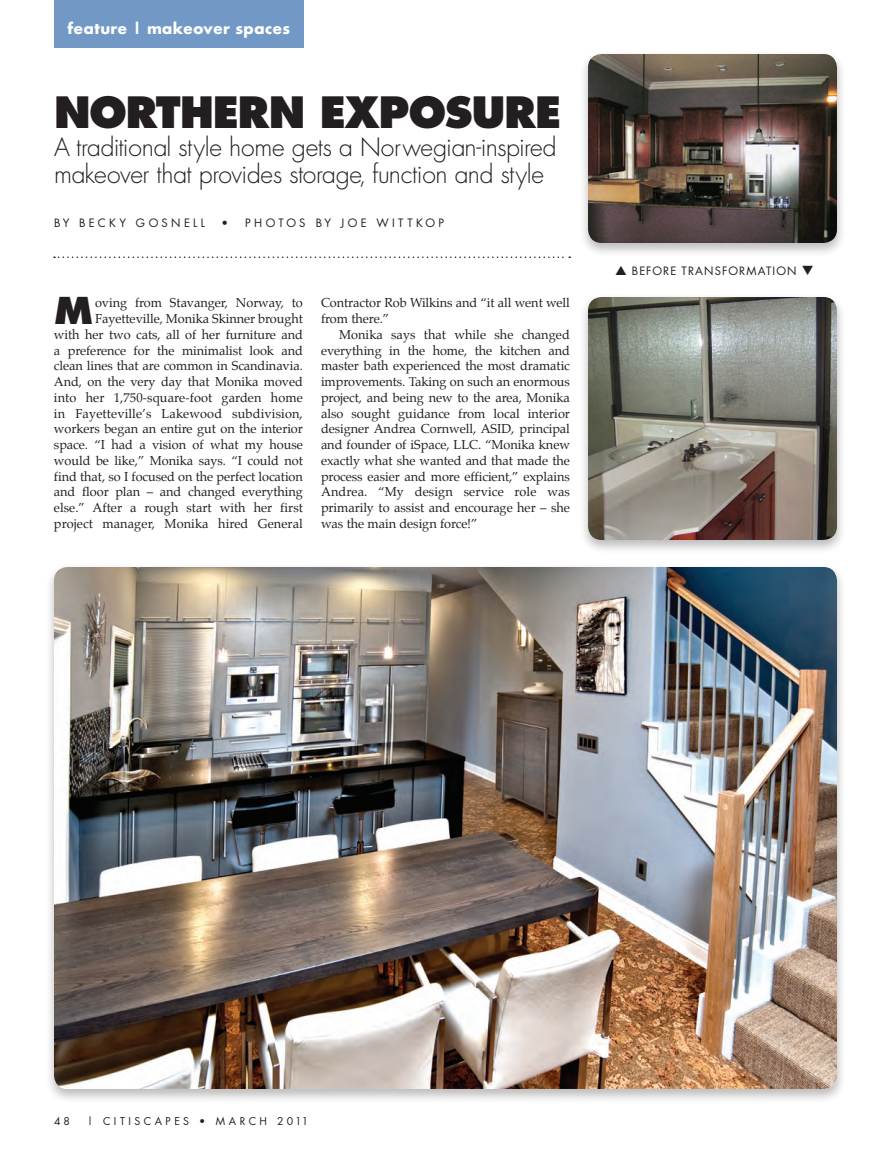
<style>
.page{position:relative;width:891px;height:1161px;background:#fff}
.page>*{position:absolute;margin:0;border:0;box-sizing:border-box;transform-origin:0 0}
.t1{font:800 42px "Futura";letter-spacing:-.035em;color:#231f20}
.t2{font:800 36px "Futura";color:#231f20}
.t3{font:300 24.75px/27.8px "Futura";letter-spacing:-.01em;color:#231f20}
.t4{font:700 15px "Futura";letter-spacing:.03em;color:#fff}
.t5{font:12.75px/15.8px "Palatino";letter-spacing:-.005em;color:#231f20;text-align:right}
.t6{font:11.25px "Futura";letter-spacing:.265em;color:#231f20}
.t7{font:10.5px "Futura";letter-spacing:.325em;color:#231f20}
</style>
<div class="page">
<div style="left:54px;top:0;width:249px;height:47px;background:#7299c6"></div>
<div style="left:45px;top:563px;width:801px;height:540px;background:#231f20;opacity:.3"></div>
<img style="left:54px;top:567px;width:783px;height:522px">
<div style="left:579px;top:293px;width:267px;height:262px;background:#231f20;opacity:.3"></div>
<img style="left:588px;top:297px;width:249px;height:243px">
<div style="left:579px;top:50px;width:267px;height:208px;background:#231f20;opacity:.3"></div>
<img style="left:588px;top:54px;width:249px;height:189px">
<svg style="left:54px;top:256px;width:516px;height:2px"></svg>
<p class="t4" style="left:68px;top:18px;width:224px">feature | makeover spaces</p>
<h1 class="t1" style="left:54px;top:86px;width:509px">NORTHERN EXPOSURE</h1>
<h3 class="t3" style="left:54px;top:133px;width:504px">A traditional style home gets a Norwegian-inspired makeover that provides storage, function and style</h3>
<p class="t6" style="left:54px;top:215px;width:38px">BY BEC</p>
<p class="t6" style="left:109px;top:215px;width:43px">KY GOSNE</p>
<p class="t6" style="left:193px;top:215px;width:13px">L L</p>
<p class="t6" style="left:222px;top:215px;width:44px">• P HOTOS</p>
<p class="t6" style="left:316px;top:215px;width:9px">BY</p>
<p class="t6" style="left:341px;top:215px;width:17px">J OE</p>
<p class="t6" style="left:376px;top:215px;width:20px">W ITT</p>
<p class="t6" style="left:416px;top:215px;width:20px">KOP</p>
<h2 class="t2" style="left:54px;top:288px;width:38px">M</h2>
<p class="t5" style="left:54px;top:295px;width:250px">oving from Stavanger, Norway, to Fayetteville, Monika Skinner brought<br>with her two cats, all of her furniture and a preference for the minimalist look and clean lines that are common in Scandinavia.<br>And, on the very day that Monika moved into her 1,750-square-foot garden home in Fayetteville’s Lakewood subdivision, workers began an entire gut on the interior space. “I had a vision of what my house would be like,” Monika says. “I could not find that, so I focused on the perfect location and floor plan – and changed everything else.” After a rough start with her first project manager, Monika hired General</p>
<p class="t5" style="left:321px;top:295px;width:250px;text-align:left">Contractor Rob Wilkins and “it all went well from there.”</p>
<p class="t5" style="left:321px;top:327px;width:251px;text-align:justify;text-indent:18px">Monika says that while she changed everything in the home, the kitchen and master bath experienced the most dramatic improvements. Taking on such an enormous project, and being new to the area, Monika also sought guidance from local interior designer Andrea Cornwell, ASID, principal and founder of iSpace, LLC. “Monika knew exactly what she wanted and that made the process easier and more efficient,” explains Andrea. “My design service role was primarily to assist and encourage her – she was the main design force!”</p>
<p class="t6" style="left:632px;top:263px;width:10px">BEFORE</p>
<p class="t6" style="left:682px;top:263px;width:5px">TRANSFORMATION</p>
<p class="t7" style="left:54px;top:1114px;width:17px">4 8</p>
<p class="t7" style="left:87px;top:1114px;width:223px">| CITISCAPES • MARCH 2011</p>
</div>
